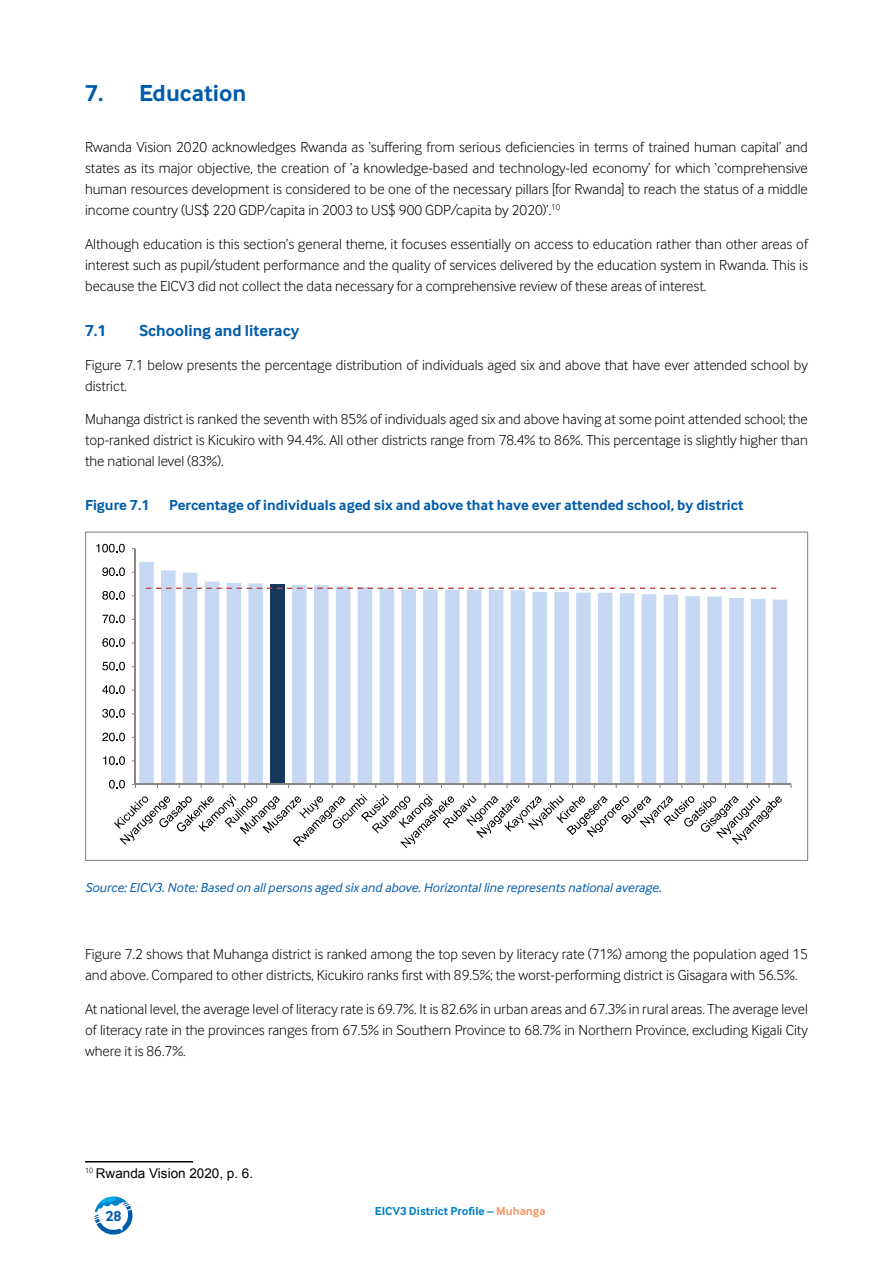
<style>
.page{position:relative;width:893px;height:1263px;background:#fff}
.page>*{position:absolute;margin:0;border:0;box-sizing:border-box;transform-origin:0 0}
.t1{font:700 24px "Inter Face";color:#005cab}
.t2{font:700 16.5px "Inter Face";color:#005cab}
.t3{font:300 15px/21px "Inter Face";color:#000;text-align:justify}
.t4{font:700 15px "Inter Face";color:#005cab}
.t5{font:italic 13.5px "Inter Face";color:#005cab}
.t6{font:13.5px "Arial";color:#000}
.t7{font:700 12px "Inter Face";color:#0081c6}
.s1{color:#f7976a}
</style>
<div class="page">
<svg style="left:94px;top:1196px;width:39px;height:38px"></svg>
<hr style="left:85px;top:1161px;width:108px;height:1px;background:#000">
<svg style="left:85px;top:531px;width:723px;height:330px"></svg>
<h1 class="t1" style="left:85px;top:79px;width:163px">7. Education</h1>
<p class="t3" style="left:85px;top:136px;width:724px">Rwanda Vision 2020 acknowledges Rwanda as ‘suffering from serious deficiencies in terms of trained human capital’ and states as its major objective, the creation of ‘a knowledge-based and technology-led economy’ for which ‘comprehensive human resources development is considered to be one of the necessary pillars [for Rwanda] to reach the status of a middle income country (US$ 220 GDP/capita in 2003 to US$ 900 GDP/capita by 2020)’.<sup>10</sup></p>
<p class="t3" style="left:85px;top:233px;width:724px">Although education is this section’s general theme, it focuses essentially on access to education rather than other areas of interest such as pupil/student performance and the quality of services delivered by the education system in Rwanda. This is because the EICV3 did not collect the data necessary for a comprehensive review of these areas of interest.</p>
<p class="t2" style="left:85px;top:321px;width:23px">7.1</p>
<p class="t2" style="left:139px;top:321px;width:162px">Schooling and literacy</p>
<p class="t3" style="left:85px;top:354px;width:724px">Figure 7.1 below presents the percentage distribution of individuals aged six and above that have ever attended school by district.</p>
<p class="t3" style="left:85px;top:409px;width:724px">Muhanga district is ranked the seventh with 85% of individuals aged six and above having at some point attended school; the top-ranked district is Kicukiro with 94.4%. All other districts range from 78.4% to 86%. This percentage is slightly higher than the national level (83%).</p>
<p class="t4" style="left:85px;top:496px;width:66px">Figure 7.1</p>
<p class="t4" style="left:169px;top:496px;width:576px">Percentage of individuals aged six and above that have ever attended school, by district</p>
<p class="t5" style="left:85px;top:880px;width:578px">Source: EICV3. Note: Based on all persons aged six and above. Horizontal line represents national average.</p>
<p class="t3" style="left:85px;top:944px;width:724px">Figure 7.2 shows that Muhanga district is ranked among the top seven by literacy rate (71%) among the population aged 15 and above. Compared to other districts, Kicukiro ranks first with 89.5%; the worst-performing district is Gisagara with 56.5%.</p>
<p class="t3" style="left:85px;top:998px;width:724px">At national level, the average level of literacy rate is 69.7%. It is 82.6% in urban areas and 67.3% in rural areas. The average level of literacy rate in the provinces ranges from 67.5% in Southern Province to 68.7% in Northern Province, excluding Kigali City where it is 86.7%.</p>
<p class="t6" style="left:85px;top:1164px;width:170px"><sup>10</sup> Rwanda Vision 2020, p. 6.</p>
<p class="t4" style="left:105px;top:1207px;width:18px">28</p>
<p class="t7" style="left:375px;top:1204px;width:172px">EICV3 District Profile – <span class="s1">Muhanga</span></p>
</div>
